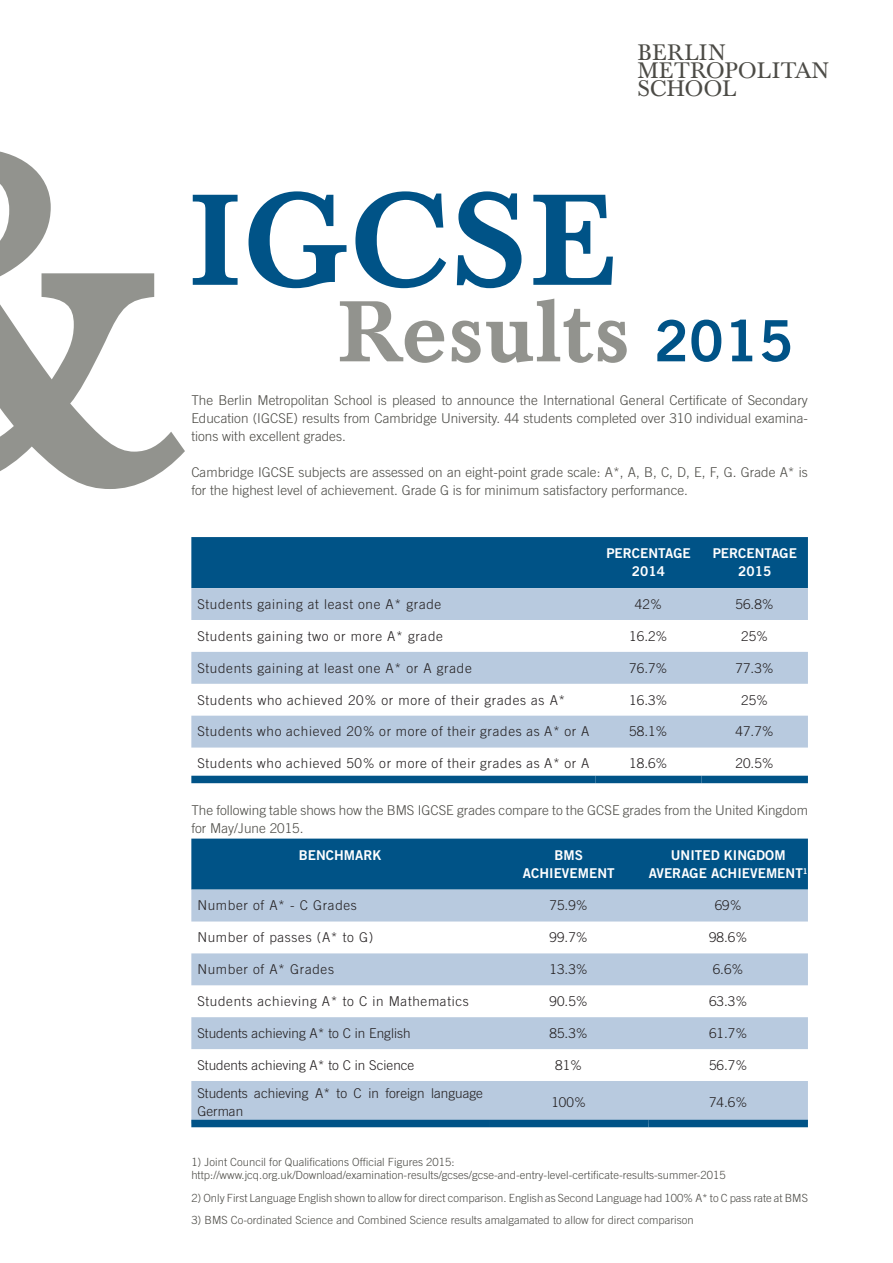
<style>
.page{position:relative;width:893px;height:1263px;background:#fff}
.page>*{position:absolute;margin:0;border:0;box-sizing:border-box;transform-origin:0 0}
.t1{font:500 135px "Baskerville LT";letter-spacing:.01em;color:#005387}
.t2{font:500 90px "Baskerville LT";letter-spacing:.01em;color:#92938e}
.t3{font:23.4px/18px "Baskerville LT";color:#4c4b46}
.t4{font:300 13.5px/18px "Trade Gothic LT Std";color:#4c4b46}
.t5{font:300 13.5px "Trade Gothic LT Std";letter-spacing:.05em;color:#231f20}
.t6{font:300 13.5px/18px "Trade Gothic LT Std";color:#231f20}
.t7{font:13.5px/18px "Trade Gothic LT Std Bd 2";color:#fff;text-align:center}
.t8{font:300 11.25px/13.5px "Trade Gothic LT Std";color:#4c4b46}
.s1{font-family:"Trade Gothic LT Std Bd 2";font-weight:400;font-size:57px;color:#005387}
</style>
<div class="page">
<div style="left:191px;top:537px;width:617px;height:51px;background:#005387"></div>
<svg style="left:191px;top:588px;width:617px;height:159px;fill:#b8cadf"></svg>
<div style="left:191px;top:776px;width:404px;height:7px;background:#005387"></div>
<div style="left:595px;top:776px;width:107px;height:7px;background:#005387"></div>
<div style="left:702px;top:776px;width:106px;height:7px;background:#005387"></div>
<div style="left:191px;top:838px;width:617px;height:52px;background:#005387"></div>
<svg style="left:191px;top:890px;width:617px;height:230px;fill:#b8cadf"></svg>
<div style="left:191px;top:1120px;width:298px;height:7px;background:#005387"></div>
<div style="left:489px;top:1120px;width:159px;height:7px;background:#005387"></div>
<div style="left:648px;top:1120px;width:160px;height:7px;background:#005387"></div>
<svg style="left:0;top:151px;width:185px;height:338px"></svg>
<h3 class="t3" style="left:638px;top:44px;width:193px">BERLIN<br>METROPOLITAN<br>SCHOOL</h3>
<h1 class="t1" style="left:188px;top:160px;width:431px">IGCSE</h1>
<h2 class="t2" style="left:337px;top:278px;width:458px">Results <span class="s1">2015</span></h2>
<p class="t4" style="left:191px;top:391px;width:618px;text-align:justify">The Berlin Metropolitan School is pleased to announce the International General Certificate of Secondary Education (IGCSE) results from Cambridge University. 44 students completed over 310 individual examina&shy;tions with excellent grades.</p>
<p class="t4" style="left:191px;top:463px;width:618px">Cambridge IGCSE subjects are assessed on an eight-point grade scale: A*, A, B, C, D, E, F, G. Grade A* is for the highest level of achievement. Grade G is for minimum satisfactory performance.</p>
<p class="t7" style="left:606px;top:544px;width:86px">PERCENTAGE<br>2014</p>
<p class="t7" style="left:713px;top:544px;width:86px">PERCENTAGE<br>2015</p>
<p class="t5" style="left:197px;top:596px;width:246px">Students gaining at least one A* grade</p>
<p class="t5" style="left:635px;top:596px;width:29px">42%</p>
<p class="t5" style="left:736px;top:596px;width:40px">56.8%</p>
<p class="t5" style="left:197px;top:628px;width:247px">Students gaining two or more A* grade</p>
<p class="t5" style="left:629px;top:628px;width:40px">16.2%</p>
<p class="t5" style="left:741px;top:628px;width:29px">25%</p>
<p class="t5" style="left:197px;top:660px;width:276px">Students gaining at least one A* or A grade</p>
<p class="t5" style="left:629px;top:660px;width:40px">76.7%</p>
<p class="t5" style="left:736px;top:660px;width:40px">77.3%</p>
<p class="t5" style="left:197px;top:692px;width:370px">Students who achieved 20% or more of their grades as A*</p>
<p class="t5" style="left:629px;top:692px;width:40px">16.3%</p>
<p class="t5" style="left:741px;top:692px;width:29px">25%</p>
<p class="t5" style="left:197px;top:724px;width:393px">Students who achieved 20% or more of their grades as A* or A</p>
<p class="t5" style="left:629px;top:724px;width:40px">58.1%</p>
<p class="t5" style="left:736px;top:724px;width:40px">47.7%</p>
<p class="t5" style="left:197px;top:755px;width:393px">Students who achieved 50% or more of their grades as A* or A</p>
<p class="t5" style="left:629px;top:755px;width:40px">18.6%</p>
<p class="t5" style="left:736px;top:755px;width:40px">20.5%</p>
<p class="t4" style="left:191px;top:801px;width:618px">The following table shows how the BMS IGCSE grades compare to the GCSE grades from the United Kingdom for May/June 2015.</p>
<p class="t7" style="left:299px;top:846px;width:84px">BENCHMARK</p>
<p class="t7" style="left:523px;top:846px;width:93px">BMS<br>ACHIEVEMENT</p>
<p class="t7" style="left:649px;top:846px;width:160px">UNITED KINGDOM<br>AVERAGE ACHIEVEMENT<sup>1</sup></p>
<p class="t5" style="left:197px;top:898px;width:161px">Number of A* - C Grades</p>
<p class="t5" style="left:550px;top:898px;width:40px">75.9%</p>
<p class="t5" style="left:715px;top:898px;width:29px">69%</p>
<p class="t5" style="left:197px;top:929px;width:177px">Number of passes (A* to G)</p>
<p class="t5" style="left:550px;top:929px;width:40px">99.7%</p>
<p class="t5" style="left:709px;top:929px;width:40px">98.6%</p>
<p class="t5" style="left:197px;top:961px;width:138px">Number of A* Grades</p>
<p class="t5" style="left:550px;top:961px;width:40px">13.3%</p>
<p class="t5" style="left:713px;top:961px;width:32px">6.6%</p>
<p class="t5" style="left:197px;top:993px;width:273px">Students achieving A* to C in Mathematics</p>
<p class="t5" style="left:550px;top:993px;width:40px">90.5%</p>
<p class="t5" style="left:709px;top:993px;width:40px">63.3%</p>
<p class="t6" style="left:197px;top:1024px;width:215px">Students achieving A* to C in English</p>
<p class="t5" style="left:550px;top:1025px;width:40px">85.3%</p>
<p class="t5" style="left:709px;top:1025px;width:40px">61.7%</p>
<p class="t6" style="left:197px;top:1056px;width:219px">Students achieving A* to C in Science</p>
<p class="t5" style="left:555px;top:1057px;width:29px">81%</p>
<p class="t5" style="left:709px;top:1057px;width:40px">56.7%</p>
<p class="t6" style="left:197px;top:1084px;width:287px">Students achieving A* to C in foreign language<br>German</p>
<p class="t5" style="left:551px;top:1094px;width:36px">100%</p>
<p class="t5" style="left:709px;top:1094px;width:40px">74.6%</p>
<p class="t8" style="left:191px;top:1155px;width:536px">1) Joint Council for Qualifications Official Figures 2015: http://www.jcq.org.uk/Download/examination-results/gcses/gcse-and-entry-level-certificate-results-summer-2015</p>
<p class="t8" style="left:191px;top:1191px;width:618px">2) Only First Language English shown to allow for direct comparison. English as Second Language had 100% A* to C pass rate at BMS</p>
<p class="t8" style="left:191px;top:1213px;width:504px">3) BMS Co-ordinated Science and Combined Science results amalgamated to allow for direct comparison</p>
</div>
